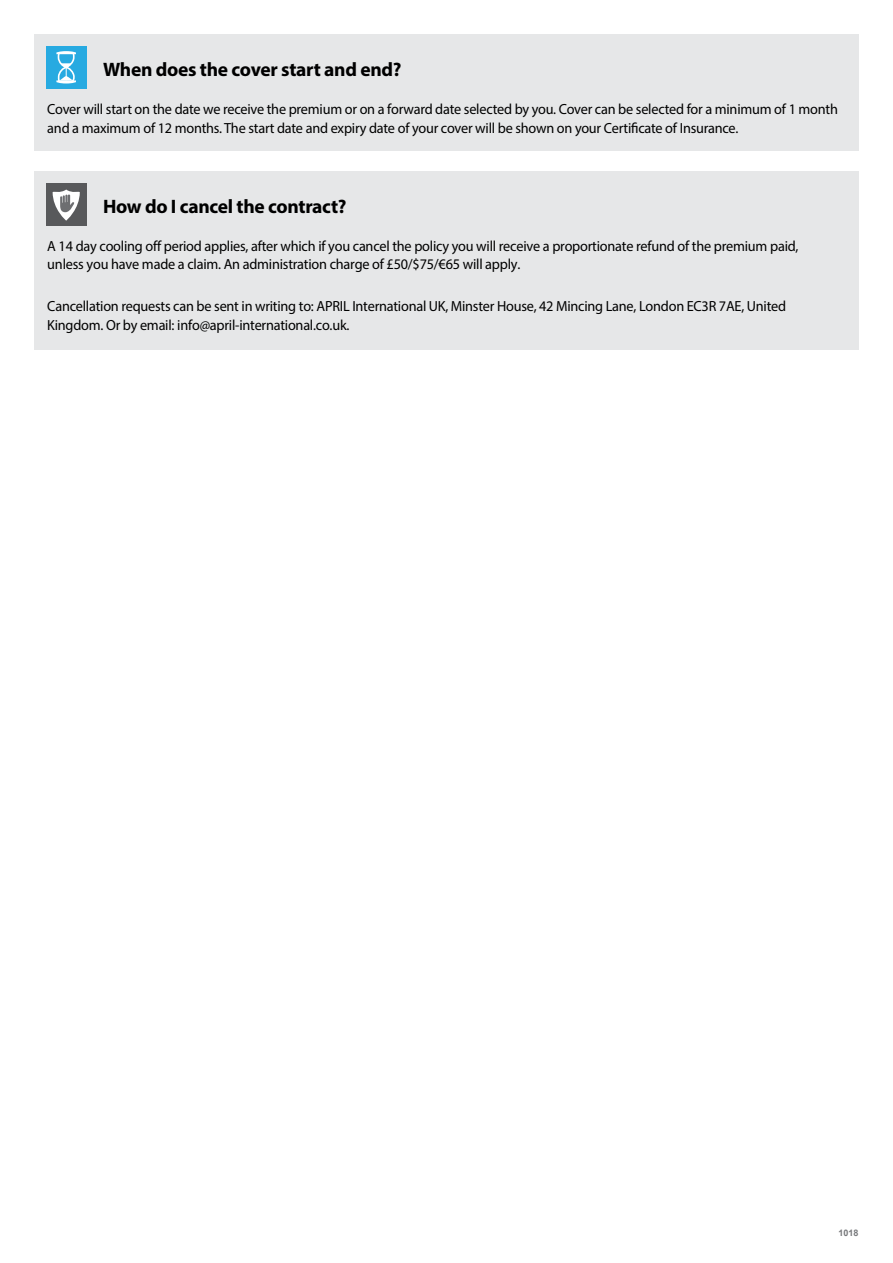
<style>
.page{position:relative;width:893px;height:1263px;background:#fff}
.page>*{position:absolute;margin:0;border:0;box-sizing:border-box;transform-origin:0 0}
.t1{font:700 19.5px "Myriad Pro";letter-spacing:-.015em;color:#000}
.t2{font:14.7px/18.8px "Myriad Pro";letter-spacing:-.015em;color:#000}
.t3{font:700 9px "Arial";color:#77787b}
</style>
<div class="page">
<div style="left:34px;top:34px;width:825px;height:117px;background:#e6e7e8"></div>
<div style="left:46px;top:46px;width:41px;height:43px;background:#27aae1"></div>
<svg style="left:56px;top:51px;width:20px;height:33px"></svg>
<div style="left:34px;top:171px;width:825px;height:179px;background:#e6e7e8"></div>
<div style="left:46px;top:183px;width:41px;height:43px;background:#58595b"></div>
<svg style="left:53px;top:189px;width:27px;height:32px"></svg>
<h1 class="t1" style="left:103px;top:57px;width:300px">When does the cover start and end?</h1>
<p class="t2" style="left:47px;top:99px;width:792px">Cover will start on the date we receive the premium or on a forward date selected by you. Cover can be selected for a minimum of 1 month and a maximum of 12 months. The start date and expiry date of your cover will be shown on your Certificate of Insurance.</p>
<h1 class="t1" style="left:103px;top:194px;width:245px">How do I cancel the contract?</h1>
<p class="t2" style="left:47px;top:237px;width:753px;line-height:18.1px">A 14 day cooling off period applies, after which if you cancel the policy you will receive a proportionate refund of the premium paid, unless you have made a claim. An administration charge of £50/$75/€65 will apply.</p>
<p class="t2" style="left:47px;top:296px;width:740px">Cancellation requests can be sent in writing to: APRIL International UK, Minster House, 42 Mincing Lane, London EC3R 7AE, United<br>Kingdom. Or by email: info@april-international.co.uk.</p>
<p class="t3" style="left:838px;top:1226px;width:22px">1018</p>
</div>
